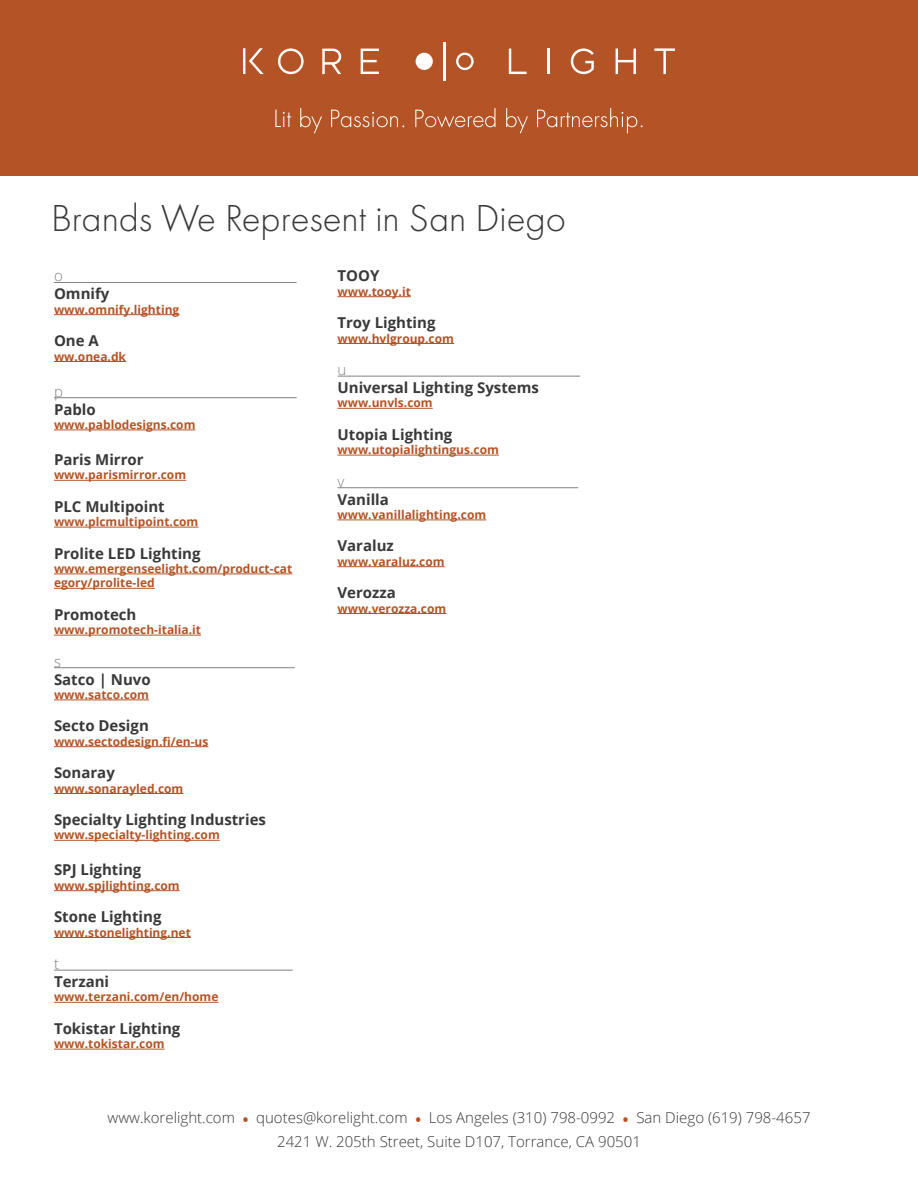
<style>
.page{position:relative;width:918px;height:1188px;background:#fff}
.page>*{position:absolute;margin:0;border:0;box-sizing:border-box;transform-origin:0 0}
.t1{font:300 39px "Futura PT";color:#383938}
.t2{font:700 15px "Open Sans";color:#383938}
.t3{font:300 15px/24px "Open Sans";color:#383938;text-align:center}
.t4{font:300 15px "Open Sans";color:#808285}
.t5{font:700 12px/14.4px "Open Sans";color:#b45426}
.s1{font-weight:700;color:#b45426}
</style>
<div class="page">
<div style="left:0;top:0;width:918px;height:176px;background:#b45426"></div>
<hr style="left:54px;top:282px;width:243px;height:1px;background:#808285">
<hr style="left:54px;top:314px;width:34px;height:1px;background:#b45426">
<hr style="left:88px;top:314px;width:91px;height:1px;background:#b45426">
<svg style="left:54px;top:361px;width:24px;height:1px"></svg>
<hr style="left:78px;top:361px;width:48px;height:1px;background:#b45426">
<hr style="left:54px;top:397px;width:243px;height:1px;background:#808285">
<hr style="left:54px;top:430px;width:34px;height:1px;background:#b45426">
<hr style="left:88px;top:430px;width:108px;height:1px;background:#b45426">
<hr style="left:54px;top:480px;width:34px;height:1px;background:#b45426">
<hr style="left:88px;top:480px;width:98px;height:1px;background:#b45426">
<hr style="left:54px;top:527px;width:34px;height:1px;background:#b45426">
<hr style="left:88px;top:527px;width:110px;height:1px;background:#b45426">
<hr style="left:54px;top:574px;width:34px;height:1px;background:#b45426">
<hr style="left:88px;top:574px;width:204px;height:1px;background:#b45426">
<hr style="left:54px;top:588px;width:101px;height:1px;background:#b45426">
<hr style="left:54px;top:635px;width:34px;height:1px;background:#b45426">
<hr style="left:88px;top:635px;width:113px;height:1px;background:#b45426">
<hr style="left:54px;top:667px;width:241px;height:1px;background:#808285">
<hr style="left:54px;top:700px;width:34px;height:1px;background:#b45426">
<hr style="left:88px;top:700px;width:61px;height:1px;background:#b45426">
<hr style="left:54px;top:746px;width:34px;height:1px;background:#b45426">
<hr style="left:88px;top:746px;width:120px;height:1px;background:#b45426">
<hr style="left:54px;top:793px;width:129px;height:1px;background:#b45426">
<hr style="left:54px;top:840px;width:166px;height:1px;background:#b45426">
<hr style="left:54px;top:890px;width:126px;height:1px;background:#b45426">
<hr style="left:54px;top:937px;width:137px;height:1px;background:#b45426">
<hr style="left:54px;top:970px;width:239px;height:1px;background:#808285">
<hr style="left:54px;top:1002px;width:165px;height:1px;background:#b45426">
<hr style="left:54px;top:1049px;width:111px;height:1px;background:#b45426">
<hr style="left:338px;top:296px;width:73px;height:1px;background:#b45426">
<hr style="left:338px;top:343px;width:116px;height:1px;background:#b45426">
<hr style="left:338px;top:376px;width:242px;height:1px;background:#808285">
<hr style="left:338px;top:408px;width:95px;height:1px;background:#b45426">
<hr style="left:338px;top:455px;width:161px;height:1px;background:#b45426">
<hr style="left:338px;top:487px;width:240px;height:1px;background:#808285">
<hr style="left:338px;top:520px;width:148px;height:1px;background:#b45426">
<hr style="left:338px;top:566px;width:107px;height:1px;background:#b45426">
<hr style="left:338px;top:613px;width:108px;height:1px;background:#b45426">
<svg style="left:456px;top:53px;width:18px;height:17px"></svg>
<div style="left:416px;top:53px;width:17px;height:17px;background:#fff;border-radius:50%"></div>
<hr style="left:443px;top:42px;width:2px;height:38px;background:#fff">
<svg style="left:654px;top:48px;width:21px;height:26px"></svg>
<svg style="left:616px;top:49px;width:20px;height:25px"></svg>
<svg style="left:571px;top:48px;width:23px;height:26px"></svg>
<hr style="left:547px;top:49px;width:2px;height:25px;background:#fff">
<svg style="left:509px;top:49px;width:18px;height:25px"></svg>
<svg style="left:361px;top:49px;width:18px;height:25px"></svg>
<svg style="left:322px;top:49px;width:19px;height:25px"></svg>
<svg style="left:278px;top:48px;width:26px;height:26px"></svg>
<svg style="left:243px;top:48px;width:21px;height:26px"></svg>
<svg style="left:275px;top:110px;width:16px;height:17px"></svg>
<svg style="left:300px;top:108px;width:22px;height:25px"></svg>
<svg style="left:331px;top:110px;width:73px;height:17px"></svg>
<svg style="left:415px;top:108px;width:80px;height:20px"></svg>
<svg style="left:506px;top:108px;width:22px;height:25px"></svg>
<svg style="left:537px;top:108px;width:106px;height:25px"></svg>
<h1 class="t1" style="left:51px;top:196px;width:517px">Brands We Represent in San Diego</h1>
<p class="t4" style="left:54px;top:266px;width:10px">o</p>
<p class="t2" style="left:54px;top:283px;width:57px">Omnify</p>
<p class="t5" style="left:54px;top:302px;width:127px">www.omnify.lighting</p>
<p class="t2" style="left:54px;top:330px;width:46px">One A</p>
<p class="t5" style="left:54px;top:349px;width:74px">ww.onea.dk</p>
<p class="t4" style="left:54px;top:381px;width:10px">p</p>
<p class="t2" style="left:54px;top:399px;width:43px">Pablo</p>
<p class="t5" style="left:54px;top:417px;width:143px">www.pablodesigns.com</p>
<p class="t2" style="left:54px;top:449px;width:91px">Paris Mirror</p>
<p class="t5" style="left:54px;top:468px;width:134px">www.parismirror.com</p>
<p class="t2" style="left:54px;top:496px;width:112px">PLC Multipoint</p>
<p class="t5" style="left:54px;top:514px;width:146px">www.plcmultipoint.com</p>
<p class="t2" style="left:54px;top:543px;width:148px">Prolite LED Lighting</p>
<p class="t5" style="left:54px;top:561px;width:240px">www.emergenseelight.com/product-cat egory/prolite-led</p>
<p class="t2" style="left:54px;top:604px;width:84px">Promotech</p>
<p class="t5" style="left:54px;top:622px;width:149px">www.promotech-italia.it</p>
<p class="t4" style="left:54px;top:651px;width:8px">s</p>
<p class="t2" style="left:54px;top:669px;width:98px">Satco | Nuvo</p>
<p class="t5" style="left:54px;top:687px;width:97px">www.satco.com</p>
<p class="t2" style="left:54px;top:715px;width:96px">Secto Design</p>
<p class="t5" style="left:54px;top:734px;width:156px">www.sectodesign.fi/en-us</p>
<p class="t2" style="left:54px;top:762px;width:62px">Sonaray</p>
<p class="t5" style="left:54px;top:781px;width:131px">www.sonarayled.com</p>
<p class="t2" style="left:54px;top:809px;width:214px">Specialty Lighting Industries</p>
<p class="t5" style="left:54px;top:828px;width:167px">www.specialty-lighting.com</p>
<p class="t2" style="left:54px;top:859px;width:89px">SPJ Lighting</p>
<p class="t5" style="left:54px;top:878px;width:127px">www.spjlighting.com</p>
<p class="t2" style="left:54px;top:906px;width:109px">Stone Lighting</p>
<p class="t5" style="left:54px;top:925px;width:138px">www.stonelighting.net</p>
<p class="t4" style="left:54px;top:953px;width:7px">t</p>
<p class="t2" style="left:54px;top:971px;width:57px">Terzani</p>
<p class="t5" style="left:54px;top:990px;width:166px">www.terzani.com/en/home</p>
<p class="t2" style="left:54px;top:1018px;width:128px">Tokistar Lighting</p>
<p class="t5" style="left:54px;top:1036px;width:112px">www.tokistar.com</p>
<p class="t2" style="left:338px;top:265px;width:43px">TOOY</p>
<p class="t5" style="left:338px;top:284px;width:75px">www.tooy.it</p>
<p class="t2" style="left:338px;top:312px;width:100px">Troy Lighting</p>
<p class="t5" style="left:338px;top:331px;width:118px">www.hvlgroup.com</p>
<p class="t4" style="left:338px;top:359px;width:10px">u</p>
<p class="t2" style="left:338px;top:377px;width:203px">Universal Lighting Systems</p>
<p class="t5" style="left:338px;top:396px;width:97px">www.unvls.com</p>
<p class="t2" style="left:338px;top:424px;width:116px">Utopia Lighting</p>
<p class="t5" style="left:338px;top:442px;width:163px">www.utopialightingus.com</p>
<p class="t4" style="left:338px;top:471px;width:8px">v</p>
<p class="t2" style="left:338px;top:489px;width:53px">Vanilla</p>
<p class="t5" style="left:338px;top:507px;width:150px">www.vanillalighting.com</p>
<p class="t2" style="left:338px;top:535px;width:58px">Varaluz</p>
<p class="t5" style="left:338px;top:554px;width:109px">www.varaluz.com</p>
<p class="t2" style="left:338px;top:582px;width:60px">Verozza</p>
<p class="t5" style="left:338px;top:601px;width:110px">www.verozza.com</p>
<p class="t3" style="left:108px;top:1106px;width:705px">www.korelight.com <span class="s1">•</span> quotes@korelight.com <span class="s1">•</span> Los Angeles (310) 798-0992 <span class="s1">•</span> San Diego (619) 798-4657<br>2421 W. 205th Street, Suite D107, Torrance, CA 90501</p>
</div>
